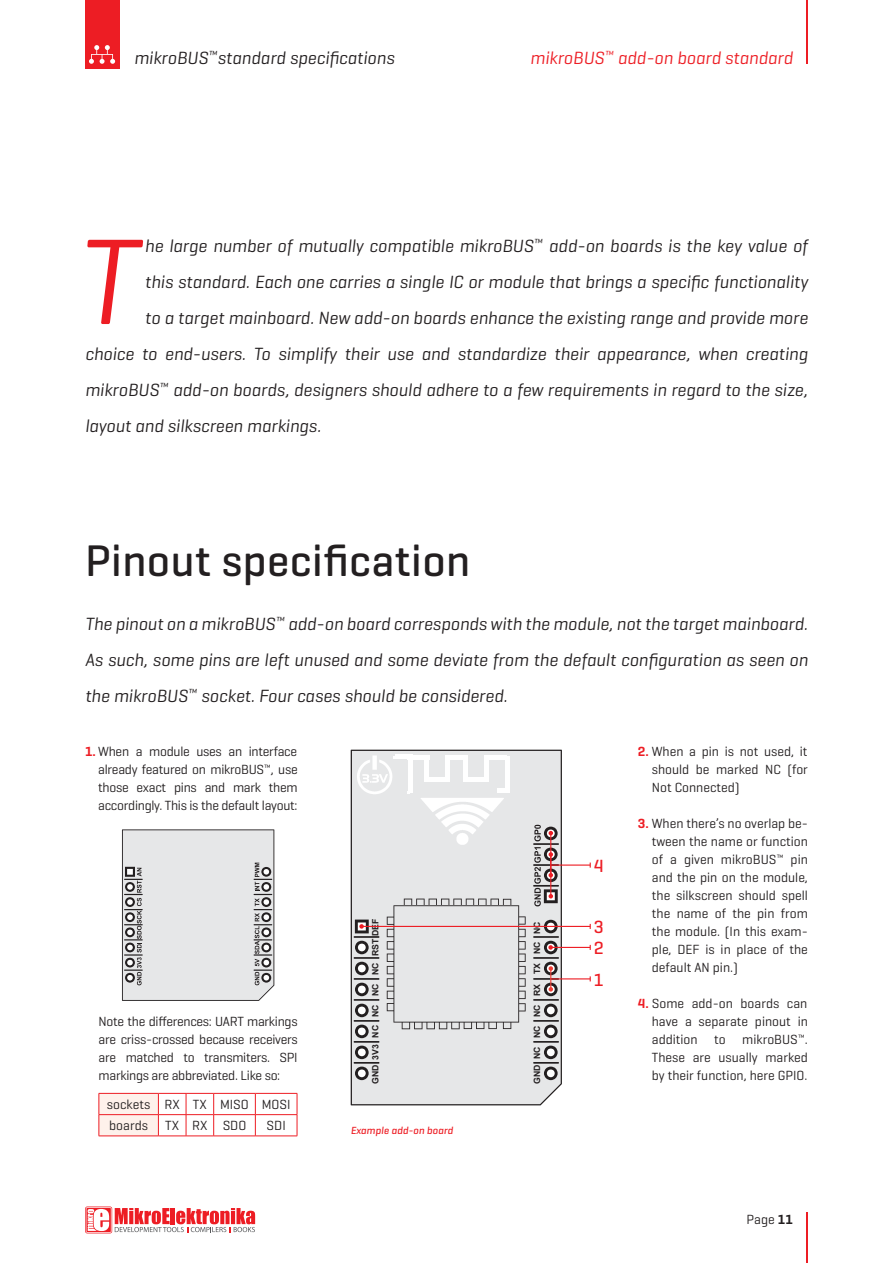
<style>
.page{position:relative;width:893px;height:1263px;background:#fff}
.page>*{position:absolute;margin:0;border:0;box-sizing:border-box;transform-origin:0 0}
.t1{font:italic 123.9px "Geogrotesque";color:#ed1d24}
.t2{font:500 45px "Geogrotesque";letter-spacing:.01em;color:#231f20}
.t3{font:italic 18px/36px "Geogrotesque";color:#231f20;text-align:justify}
.t4{font:italic 18px "Geogrotesque";color:#ed1d24}
.t5{font:500 18px "Geogrotesque";color:#ed1d24}
.t6{font:13.5px/18px "Geogrotesque";color:#231f20;text-align:justify}
.t7{font:italic 500 10.5px "Geogrotesque";letter-spacing:.01em;color:#ed1d24}
.t8{font:700 8.7px "Arial";color:#231f20}
.s1{font-weight:600;color:#ed1d24}
.s2{font-weight:600}
</style>
<div class="page">
<hr style="left:807px;top:1212px;width:1px;height:51px;background:#ed1d24">
<svg style="left:85px;top:1206px;width:27px;height:27px"></svg>
<svg style="left:86px;top:1207px;width:169px;height:26px"></svg>
<div style="left:85px;top:0;width:34px;height:68px;background:#ed1d24"></div>
<svg style="left:89px;top:45px;width:26px;height:19px"></svg>
<hr style="left:807px;top:0;width:1px;height:64px;background:#ed1d24">
<div style="left:351px;top:750px;width:211px;height:355px;background:#e6e7e8"></div>
<hr style="left:354px;top:1062px;width:25px;height:2px;background:#231f20">
<hr style="left:354px;top:1041px;width:25px;height:2px;background:#231f20">
<hr style="left:354px;top:1020px;width:25px;height:2px;background:#231f20">
<hr style="left:354px;top:999px;width:25px;height:2px;background:#231f20">
<hr style="left:354px;top:978px;width:25px;height:2px;background:#231f20">
<hr style="left:354px;top:957px;width:25px;height:2px;background:#231f20">
<hr style="left:354px;top:936px;width:25px;height:2px;background:#231f20">
<hr style="left:533px;top:1062px;width:26px;height:2px;background:#231f20">
<hr style="left:533px;top:1041px;width:26px;height:2px;background:#231f20">
<hr style="left:533px;top:1020px;width:26px;height:2px;background:#231f20">
<hr style="left:533px;top:999px;width:26px;height:2px;background:#231f20">
<hr style="left:533px;top:978px;width:26px;height:2px;background:#231f20">
<hr style="left:533px;top:957px;width:26px;height:2px;background:#231f20">
<hr style="left:533px;top:936px;width:26px;height:2px;background:#231f20">
<svg style="left:475px;top:1084px;width:43px;height:17px"></svg>
<svg style="left:401px;top:1086px;width:63px;height:15px"></svg>
<svg style="left:355px;top:1045px;width:14px;height:14px"></svg>
<svg style="left:355px;top:1025px;width:14px;height:13px"></svg>
<svg style="left:355px;top:941px;width:14px;height:13px"></svg>
<svg style="left:355px;top:983px;width:14px;height:13px"></svg>
<svg style="left:355px;top:962px;width:14px;height:13px"></svg>
<svg style="left:544px;top:1025px;width:14px;height:13px"></svg>
<svg style="left:544px;top:1045px;width:14px;height:14px"></svg>
<svg style="left:544px;top:920px;width:14px;height:13px"></svg>
<svg style="left:355px;top:1066px;width:14px;height:14px"></svg>
<svg style="left:355px;top:1004px;width:14px;height:13px"></svg>
<svg style="left:544px;top:1066px;width:14px;height:14px"></svg>
<svg style="left:544px;top:1004px;width:14px;height:13px"></svg>
<hr style="left:533px;top:885px;width:26px;height:2px;background:#231f20">
<hr style="left:533px;top:864px;width:26px;height:2px;background:#231f20">
<hr style="left:533px;top:843px;width:26px;height:2px;background:#231f20">
<div style="left:372px;top:755px;width:5px;height:15px;background:#f3f3f4"></div>
<svg style="left:421px;top:798px;width:83px;height:47px"></svg>
<hr style="left:408px;top:755px;width:4px;height:38px;background:#fff">
<hr style="left:425px;top:756px;width:4px;height:26px;background:#fff">
<hr style="left:446px;top:756px;width:4px;height:26px;background:#fff">
<hr style="left:464px;top:756px;width:4px;height:26px;background:#fff">
<hr style="left:485px;top:756px;width:4px;height:26px;background:#fff">
<hr style="left:407px;top:756px;width:22px;height:4px;background:#fff">
<hr style="left:497px;top:788px;width:12px;height:4px;background:#fff">
<hr style="left:485px;top:756px;width:22px;height:4px;background:#fff">
<hr style="left:426px;top:778px;width:22px;height:4px;background:#fff">
<hr style="left:505px;top:756px;width:4px;height:36px;background:#fff">
<hr style="left:395px;top:754px;width:18px;height:4px;background:#fff">
<hr style="left:446px;top:756px;width:22px;height:4px;background:#fff">
<hr style="left:465px;top:778px;width:22px;height:4px;background:#fff">
<svg style="left:357px;top:756px;width:40px;height:38px"></svg>
<svg style="left:387px;top:898px;width:139px;height:131px;background:#dbdbdc"></svg>
<svg style="left:122px;top:829px;width:152px;height:172px;background:#d7d7d8"></svg>
<hr style="left:550px;top:864px;width:40px;height:2px;background:#ed1d24">
<hr style="left:550px;top:978px;width:40px;height:1px;background:#ed1d24">
<hr style="left:550px;top:833px;width:1px;height:63px;background:#ed1d24">
<svg style="left:534px;top:825px;width:24px;height:16px"></svg>
<svg style="left:534px;top:847px;width:24px;height:59px"></svg>
<svg style="left:544px;top:962px;width:14px;height:34px"></svg>
<hr style="left:214px;top:1093px;width:41px;height:1px;background:#ed1d24">
<hr style="left:255px;top:1093px;width:42px;height:1px;background:#ed1d24">
<hr style="left:214px;top:1114px;width:41px;height:1px;background:#ed1d24">
<hr style="left:255px;top:1114px;width:42px;height:1px;background:#ed1d24">
<svg style="left:255px;top:1093px;width:1px;height:43px"></svg>
<svg style="left:297px;top:1093px;width:1px;height:43px"></svg>
<svg style="left:99px;top:1093px;width:115px;height:44px"></svg>
<hr style="left:214px;top:1136px;width:41px;height:1px;background:#ed1d24">
<hr style="left:255px;top:1136px;width:42px;height:1px;background:#ed1d24">
<hr style="left:551px;top:947px;width:39px;height:1px;background:#ed1d24">
<svg style="left:544px;top:941px;width:14px;height:13px"></svg>
<hr style="left:362px;top:926px;width:228px;height:1px;background:#ed1d24">
<svg style="left:355px;top:919px;width:14px;height:14px"></svg>
<p class="t3" style="left:134px;top:39px;width:262px">mikroBUS<sup>™</sup>standard specifications</p>
<p class="t4" style="left:530px;top:46px;width:264px">mikroBUS<sup>™</sup> add-on board standard</p>
<p class="t3" style="left:145px;top:227px;width:664px">he large number of mutually compatible mikroBUS<sup>™</sup> add-on boards is the key value of</p>
<p class="t3" style="left:145px;top:263px;width:664px">this standard. Each one carries a single IC or module that brings a specific functionality</p>
<p class="t3" style="left:145px;top:299px;width:664px">to a target mainboard. New add-on boards enhance the existing range and provide more</p>
<p class="t3" style="left:85px;top:335px;width:724px">choice to end-users. To simplify their use and standardize their appearance, when creating</p>
<p class="t3" style="left:85px;top:371px;width:724px">mikroBUS<sup>™</sup> add-on boards, designers should adhere to a few requirements in regard to the size,</p>
<p class="t3" style="left:85px;top:407px;width:237px">layout and silkscreen markings.</p>
<h1 class="t1" style="left:76px;top:205px;width:61px">T</h1>
<h2 class="t2" style="left:85px;top:533px;width:387px">Pinout specification</h2>
<p class="t3" style="left:85px;top:605px;width:724px">The pinout on a mikroBUS<sup>™</sup> add-on board corresponds with the module, not the target mainboard.<br>As such, some pins are left unused and some deviate from the default configuration as seen on the mikroBUS<sup>™</sup> socket. Four cases should be considered.</p>
<p class="t6" style="left:98px;top:742px;width:201px;text-indent:-13px"><span class="s1">1.</span> When a module uses an interface already featured on mikroBUS<sup>™</sup>, use those exact pins and mark them accordingly. This is the default layout:</p>
<p class="t6" style="left:652px;top:742px;width:158px;text-indent:-14px"><span class="s1">2.</span> When a pin is not used, it should be marked NC (for Not Connected)</p>
<p class="t6" style="left:652px;top:814px;width:158px;text-indent:-14px"><span class="s1">3.</span> When there’s no overlap be&shy;tween the name or function of a given mikroBUS<sup>™</sup> pin and the pin on the module, the silkscreen should spell the name of the pin from the module. (In this exam&shy;ple, DEF is in place of the default AN pin.)</p>
<p class="t6" style="left:652px;top:994px;width:158px;text-indent:-14px"><span class="s1">4.</span> Some add-on boards can have a separate pinout in addition to mikroBUS<sup>™</sup>.<br>These are usually marked by their function, here GPIO.</p>
<p class="t5" style="left:594px;top:854px;width:11px">4</p>
<p class="t8" style="left:370px;top:1084px;width:167px;rotate:-90deg">GND 3V3 NC NC NC NC RST DEF</p>
<p class="t5" style="left:594px;top:916px;width:11px">3</p>
<p class="t8" style="left:531px;top:1084px;width:164px;rotate:-90deg">GND NC NC NC RX TX NC NC</p>
<p class="t5" style="left:594px;top:937px;width:11px">2</p>
<p class="t5" style="left:594px;top:968px;width:11px">1</p>
<p class="t6" style="left:99px;top:1012px;width:200px">Note the differences: UART markings are criss-crossed because receivers are matched to transmiters. SPI markings are abbreviated. Like so:</p>
<p class="t6" style="left:107px;top:1093px;width:185px;line-height:21.3px">sockets RX TX MISO MOSI boards</p>
<p class="t6" style="left:165px;top:1116px;width:83px">TX RX SDO</p>
<p class="t6" style="left:267px;top:1116px;width:21px">SDI</p>
<p class="t7" style="left:351px;top:1124px;width:104px">Example add-on board</p>
<p class="t6" style="left:747px;top:1210px;width:48px">Page <span class="s2">11</span></p>
</div>
